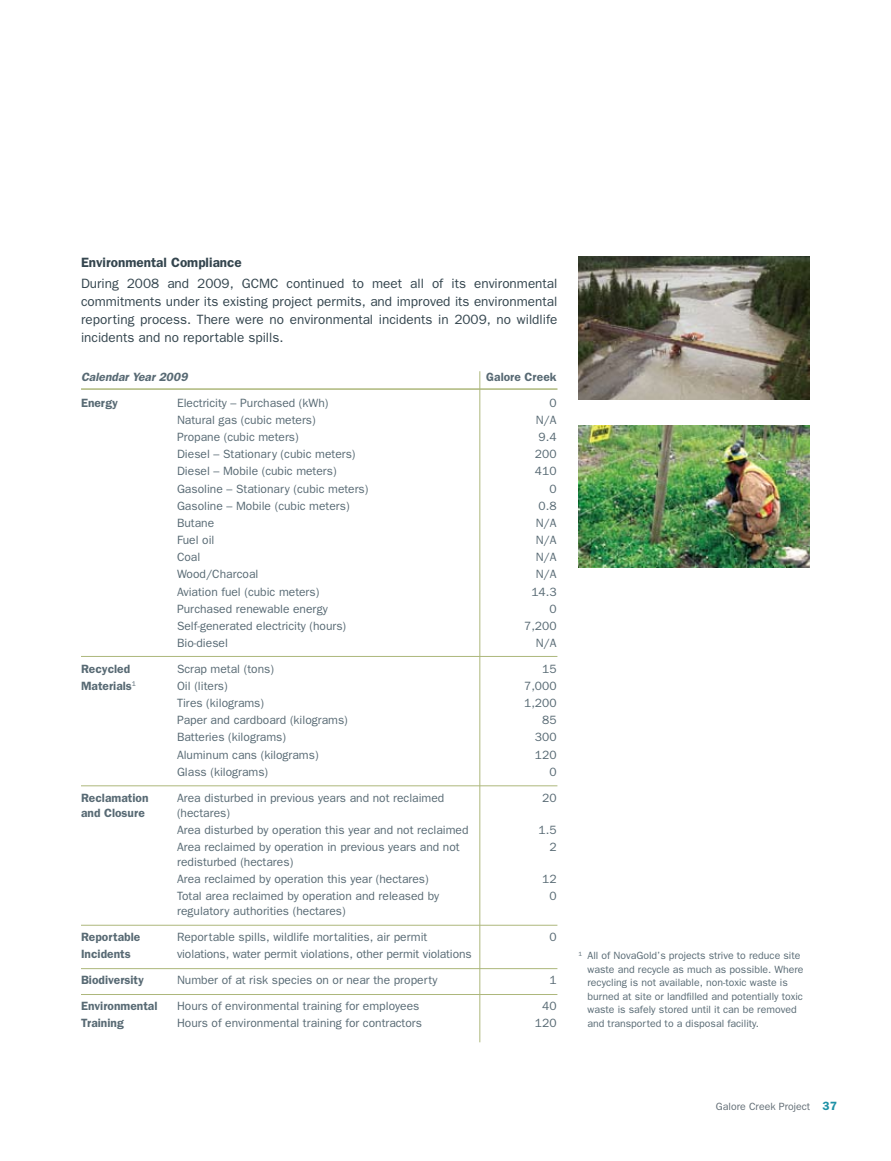
<style>
.page{position:relative;width:891px;height:1161px;background:#fff}
.page>*{position:absolute;margin:0;border:0;box-sizing:border-box;transform-origin:0 0}
.t1{font:13.5px/18px "Franklin Gothic";color:#34454e;text-align:justify}
.t2{font:600 13.5px "Franklin Gothic";color:#34454e}
.t3{font:12px/17.1px "Franklin Gothic";color:#586a74}
.t4{font:600 12px "Franklin Gothic";color:#586a74}
.t5{font:italic 600 12px "Franklin Gothic";color:#586a74}
.t6{font:10.5px/13.5px "Franklin Gothic";color:#586a74}
.t7{font:10.5px "Franklin Gothic";color:#626d75}
.s1{font-weight:600;font-size:12px;color:#1e92a7}
</style>
<div class="page">
<hr style="left:81px;top:388px;width:476px;height:2px;background:#adb77b">
<hr style="left:81px;top:656px;width:476px;height:1px;background:#adb77b">
<hr style="left:81px;top:785px;width:476px;height:1px;background:#adb77b">
<hr style="left:81px;top:925px;width:476px;height:1px;background:#adb77b">
<hr style="left:81px;top:968px;width:476px;height:1px;background:#adb77b">
<hr style="left:81px;top:994px;width:476px;height:1px;background:#adb77b">
<hr style="left:479px;top:371px;width:1px;height:671px;background:#adb77b">
<img style="left:578px;top:426px;width:232px;height:142px">
<img style="left:578px;top:256px;width:232px;height:143px">
<p class="t2" style="left:81px;top:255px;width:162px">Environmental Compliance</p>
<p class="t1" style="left:81px;top:274px;width:478px">During 2008 and 2009, GCMC continued to meet all of its environmental commitments under its existing project permits, and improved its environmental reporting process. There were no environmental incidents in 2009, no wildlife incidents and no reportable spills.</p>
<p class="t5" style="left:81px;top:370px;width:108px">Calendar Year 2009</p>
<p class="t4" style="left:486px;top:370px;width:72px">Galore Creek</p>
<p class="t4" style="left:81px;top:396px;width:38px">Energy</p>
<p class="t3" style="left:177px;top:394px;width:153px">Electricity – Purchased (kWh)</p>
<p class="t3" style="left:549px;top:394px;width:9px">0</p>
<p class="t3" style="left:177px;top:411px;width:140px">Natural gas (cubic meters)</p>
<p class="t3" style="left:536px;top:411px;width:22px">N/A</p>
<p class="t3" style="left:177px;top:428px;width:123px">Propane (cubic meters)</p>
<p class="t3" style="left:539px;top:428px;width:19px">9.4</p>
<p class="t3" style="left:177px;top:445px;width:180px">Diesel – Stationary (cubic meters)</p>
<p class="t3" style="left:535px;top:445px;width:23px">200</p>
<p class="t3" style="left:177px;top:463px;width:161px">Diesel – Mobile (cubic meters)</p>
<p class="t3" style="left:535px;top:463px;width:23px">410</p>
<p class="t3" style="left:177px;top:480px;width:193px">Gasoline – Stationary (cubic meters)</p>
<p class="t3" style="left:549px;top:480px;width:9px">0</p>
<p class="t3" style="left:177px;top:497px;width:174px">Gasoline – Mobile (cubic meters)</p>
<p class="t3" style="left:539px;top:497px;width:19px">0.8</p>
<p class="t3" style="left:177px;top:514px;width:39px">Butane</p>
<p class="t3" style="left:536px;top:514px;width:22px">N/A</p>
<p class="t3" style="left:177px;top:531px;width:39px">Fuel oil</p>
<p class="t3" style="left:536px;top:531px;width:22px">N/A</p>
<p class="t3" style="left:177px;top:548px;width:25px">Coal</p>
<p class="t3" style="left:536px;top:548px;width:22px">N/A</p>
<p class="t3" style="left:177px;top:565px;width:83px">Wood/Charcoal</p>
<p class="t3" style="left:536px;top:565px;width:22px">N/A</p>
<p class="t3" style="left:177px;top:583px;width:144px">Aviation fuel (cubic meters)</p>
<p class="t3" style="left:531px;top:583px;width:27px">14.3</p>
<p class="t3" style="left:177px;top:600px;width:152px">Purchased renewable energy</p>
<p class="t3" style="left:549px;top:600px;width:9px">0</p>
<p class="t3" style="left:177px;top:617px;width:171px">Self-generated electricity (hours)</p>
<p class="t3" style="left:524px;top:617px;width:34px">7,200</p>
<p class="t3" style="left:177px;top:634px;width:52px">Bio-diesel</p>
<p class="t3" style="left:536px;top:634px;width:22px">N/A</p>
<p class="t4" style="left:81px;top:662px;width:51px">Recycled</p>
<p class="t3" style="left:177px;top:660px;width:98px">Scrap metal (tons)</p>
<p class="t3" style="left:542px;top:660px;width:16px">15</p>
<p class="t4" style="left:81px;top:679px;width:57px">Materials<sup>1</sup></p>
<p class="t3" style="left:177px;top:677px;width:52px">Oil (liters)</p>
<p class="t3" style="left:524px;top:677px;width:34px">7,000</p>
<p class="t3" style="left:177px;top:694px;width:89px">Tires (kilograms)</p>
<p class="t3" style="left:524px;top:694px;width:34px">1,200</p>
<p class="t3" style="left:177px;top:711px;width:172px">Paper and cardboard (kilograms)</p>
<p class="t3" style="left:542px;top:711px;width:16px">85</p>
<p class="t3" style="left:177px;top:729px;width:110px">Batteries (kilograms)</p>
<p class="t3" style="left:535px;top:729px;width:23px">300</p>
<p class="t3" style="left:177px;top:746px;width:143px">Aluminum cans (kilograms)</p>
<p class="t3" style="left:535px;top:746px;width:23px">120</p>
<p class="t3" style="left:177px;top:763px;width:93px">Glass (kilograms)</p>
<p class="t3" style="left:549px;top:763px;width:9px">0</p>
<p class="t4" style="left:81px;top:790px;width:69px">Reclamation</p>
<p class="t3" style="left:177px;top:789px;width:269px">Area disturbed in previous years and not reclaimed</p>
<p class="t3" style="left:542px;top:789px;width:16px">20</p>
<p class="t4" style="left:81px;top:805px;width:65px">and Closure</p>
<p class="t3" style="left:177px;top:804px;width:293px">(hectares)<br>Area disturbed by operation this year and not reclaimed</p>
<p class="t3" style="left:539px;top:821px;width:19px">1.5</p>
<p class="t3" style="left:177px;top:838px;width:284px">Area reclaimed by operation in previous years and not</p>
<p class="t3" style="left:549px;top:838px;width:9px">2</p>
<p class="t3" style="left:177px;top:853px;width:253px">redisturbed (hectares)<br>Area reclaimed by operation this year (hectares)</p>
<p class="t3" style="left:542px;top:870px;width:16px">12</p>
<p class="t3" style="left:177px;top:887px;width:264px">Total area reclaimed by operation and released by</p>
<p class="t3" style="left:549px;top:887px;width:9px">0</p>
<p class="t3" style="left:177px;top:902px;width:170px">regulatory authorities (hectares)</p>
<p class="t4" style="left:81px;top:930px;width:61px">Reportable</p>
<p class="t3" style="left:177px;top:928px;width:252px">Reportable spills, wildlife mortalities, air permit</p>
<p class="t3" style="left:549px;top:928px;width:9px">0</p>
<p class="t4" style="left:81px;top:947px;width:51px">Incidents</p>
<p class="t3" style="left:177px;top:945px;width:296px">violations, water permit violations, other permit violations</p>
<p class="t4" style="left:81px;top:973px;width:64px">Biodiversity</p>
<p class="t3" style="left:177px;top:971px;width:262px">Number of at risk species on or near the property</p>
<p class="t3" style="left:549px;top:971px;width:9px">1</p>
<p class="t4" style="left:81px;top:999px;width:78px">Environmental</p>
<p class="t3" style="left:177px;top:997px;width:244px">Hours of environmental training for employees</p>
<p class="t3" style="left:542px;top:997px;width:16px">40</p>
<p class="t4" style="left:81px;top:1016px;width:44px">Training</p>
<p class="t3" style="left:177px;top:1014px;width:246px">Hours of environmental training for contractors</p>
<p class="t3" style="left:535px;top:1014px;width:23px">120</p>
<p class="t6" style="left:587px;top:949px;width:218px;text-indent:-9px"><sup>1</sup> All of NovaGold’s projects strive to reduce site waste and recycle as much as possible. Where recycling is not available, non-toxic waste is burned at site or landfilled and potentially toxic waste is safely stored until it can be removed and transported to a disposal facility.</p>
<p class="t7" style="left:716px;top:1100px;width:123px">Galore Creek Project <span class="s1">37</span></p>
</div>
